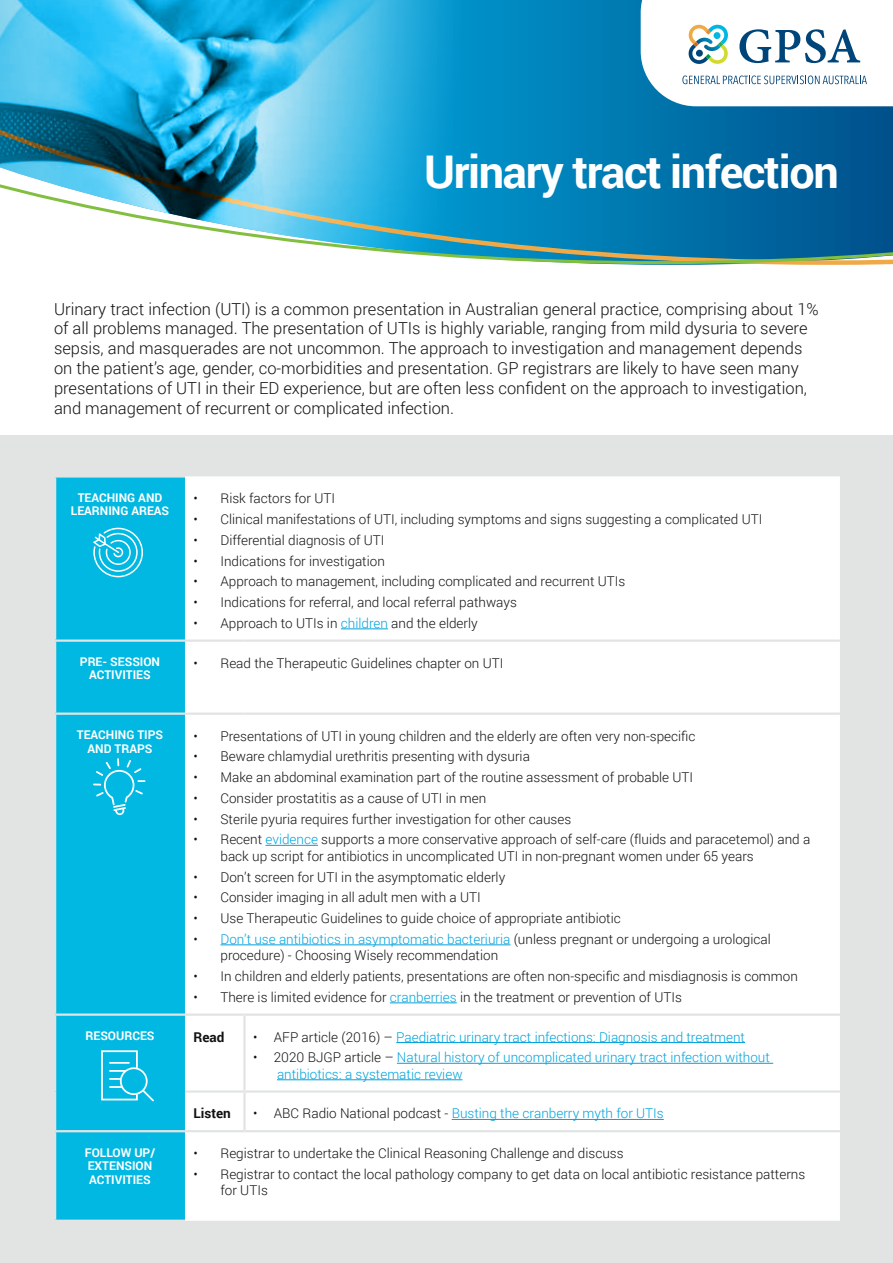
<style>
.page{position:relative;width:893px;height:1263px;background:#fff}
.page>*{position:absolute;margin:0;border:0;box-sizing:border-box;transform-origin:0 0}
.t1{font:700 45.15px "Roboto";letter-spacing:-.03em;color:#fff}
.t2{font:300 16.5px/19.8px "Roboto";color:#121212}
.t3{font:300 13.5px/16.5px "Roboto";color:#121212}
.t4{font:300 13.5px/16.5px "Roboto";color:#00a3db}
.t5{font:700 13.5px "Roboto";color:#121212}
.t6{font:700 12px/13.5px "Roboto";color:#fff;text-align:center}
.s1{color:#00a3db}
.s2{color:#121212}
</style>
<div class="page">
<svg style="left:488px;top:0;width:405px;height:264px;background:#0775a8"></svg>
<img style="left:0;top:0;width:488px;height:260px">
<svg style="left:641px;top:0;width:252px;height:106px"></svg>
<div style="left:0;top:436px;width:893px;height:827px;background:#e2e4e4"></div>
<div style="left:56px;top:478px;width:129px;height:741px;background:#00b8e1"></div>
<div style="left:185px;top:476px;width:655px;height:745px;background:#fff"></div>
<hr style="left:185px;top:639px;width:59px;height:3px;background:#e2e4e4">
<hr style="left:244px;top:639px;width:596px;height:3px;background:#e2e4e4">
<hr style="left:185px;top:712px;width:59px;height:3px;background:#e2e4e4">
<hr style="left:244px;top:712px;width:596px;height:3px;background:#e2e4e4">
<hr style="left:243px;top:1016px;width:3px;height:74px;background:#e2e4e4">
<hr style="left:243px;top:1093px;width:3px;height:37px;background:#e2e4e4">
<hr style="left:185px;top:1013px;width:59px;height:3px;background:#e2e4e4">
<hr style="left:185px;top:1090px;width:59px;height:3px;background:#e2e4e4">
<hr style="left:244px;top:1013px;width:596px;height:3px;background:#e2e4e4">
<hr style="left:244px;top:1090px;width:596px;height:3px;background:#e2e4e4">
<hr style="left:185px;top:1130px;width:59px;height:2px;background:#e2e4e4">
<hr style="left:244px;top:1130px;width:596px;height:2px;background:#e2e4e4">
<hr style="left:54px;top:639px;width:131px;height:3px;background:#e2e4e4">
<hr style="left:54px;top:712px;width:131px;height:3px;background:#e2e4e4">
<hr style="left:54px;top:1013px;width:131px;height:3px;background:#e2e4e4">
<hr style="left:54px;top:1130px;width:131px;height:2px;background:#e2e4e4">
<hr style="left:341px;top:628px;width:47px;height:1px;background:#00a3db">
<hr style="left:266px;top:845px;width:52px;height:1px;background:#00a3db">
<hr style="left:220px;top:944px;width:290px;height:1px;background:#00a3db">
<hr style="left:390px;top:1002px;width:67px;height:1px;background:#00a3db">
<hr style="left:396px;top:1042px;width:349px;height:1px;background:#00a3db">
<hr style="left:397px;top:1063px;width:376px;height:1px;background:#00a3db">
<hr style="left:277px;top:1079px;width:186px;height:1px;background:#00a3db">
<hr style="left:452px;top:1119px;width:212px;height:1px;background:#00a3db">
<svg style="left:93px;top:528px;width:50px;height:49px;background:#3cc8e7"></svg>
<svg style="left:101px;top:1050px;width:53px;height:51px;background:#2ec4e6"></svg>
<hr style="left:109px;top:1062px;width:21px;height:2px;background:#fff">
<svg style="left:93px;top:758px;width:52px;height:57px;background:#1dc0e4"></svg>
<h1 class="t1" style="left:424px;top:140px;width:416px">Urinary tract infection</h1>
<p class="t2" style="left:54px;top:298px;width:766px">Urinary tract infection (UTI) is a common presentation in Australian general practice, comprising about 1% of all problems managed. The presentation of UTIs is highly variable, ranging from mild dysuria to severe sepsis, and masquerades are not uncommon. The approach to investigation and management depends on the patient’s age, gender, co-morbidities and presentation. GP registrars are likely to have seen many presentations of UTI in their ED experience, but are often less confident on the approach to investigation, and management of recurrent or complicated infection.</p>
<p class="t6" style="left:71px;top:490px;width:100px">TEACHING AND<br>LEARNING AREAS</p>
<p class="t3" style="left:193px;top:490px;width:143px">• Risk factors for UTI</p>
<p class="t3" style="left:193px;top:511px;width:570px">• Clinical manifestations of UTI, including symptoms and signs suggesting a complicated UTI</p>
<p class="t3" style="left:193px;top:531px;width:193px">• Differential diagnosis of UTI</p>
<p class="t3" style="left:193px;top:552px;width:193px">• Indications for investigation</p>
<p class="t3" style="left:193px;top:573px;width:433px">• Approach to management, including complicated and recurrent UTIs</p>
<p class="t3" style="left:193px;top:594px;width:325px">• Indications for referral, and local referral pathways</p>
<p class="t3" style="left:193px;top:614px;width:286px">• Approach to UTIs in <span class="s1">children</span> and the elderly</p>
<p class="t6" style="left:80px;top:654px;width:82px">PRE- SESSION<br>ACTIVITIES</p>
<p class="t3" style="left:193px;top:654px;width:311px">• Read the Therapeutic Guidelines chapter on UTI</p>
<p class="t6" style="left:77px;top:727px;width:88px">TEACHING TIPS<br>AND TRAPS</p>
<p class="t3" style="left:193px;top:727px;width:504px">• Presentations of UTI in young children and the elderly are often very non-specific</p>
<p class="t3" style="left:193px;top:748px;width:338px">• Beware chlamydial urethritis presenting with dysuria</p>
<p class="t3" style="left:193px;top:768px;width:501px">• Make an abdominal examination part of the routine assessment of probable UTI</p>
<p class="t3" style="left:193px;top:789px;width:294px">• Consider prostatitis as a cause of UTI in men</p>
<p class="t3" style="left:193px;top:810px;width:379px">• Sterile pyuria requires further investigation for other causes</p>
<p class="t3" style="left:220px;top:831px;width:591px;text-indent:-27px">• Recent <span class="s1">evidence</span> supports a more conservative approach of self-care (fluids and paracetemol) and a back up script for antibiotics in uncomplicated UTI in non-pregnant women under 65 years</p>
<p class="t3" style="left:193px;top:868px;width:313px">• Don’t screen for UTI in the asymptomatic elderly</p>
<p class="t3" style="left:193px;top:889px;width:289px">• Consider imaging in all adult men with a UTI</p>
<p class="t3" style="left:193px;top:909px;width:429px">• Use Therapeutic Guidelines to guide choice of appropriate antibiotic</p>
<p class="t3" style="left:220px;top:930px;width:552px;text-indent:-27px">• <span class="s1">Don’t use antibiotics in asymptomatic bacteriuria</span> (unless pregnant or undergoing a urological procedure) - Choosing Wisely recommendation</p>
<p class="t3" style="left:193px;top:967px;width:606px">• In children and elderly patients, presentations are often non-specific and misdiagnosis is common</p>
<p class="t3" style="left:193px;top:988px;width:490px">• There is limited evidence for <span class="s1">cranberries</span> in the treatment or prevention of UTIs</p>
<p class="t6" style="left:86px;top:1028px;width:70px">RESOURCES</p>
<p class="t5" style="left:193px;top:1027px;width:32px">Read</p>
<p class="t4" style="left:253px;top:1028px;width:494px"><span class="s2">• AFP article (2016) –</span> Paediatric urinary tract infections: Diagnosis and treatment</p>
<p class="t4" style="left:277px;top:1049px;width:494px;text-indent:-24px"><span class="s2">• 2020 BJGP article –</span> Natural history of uncomplicated urinary tract infection without antibiotics: a systematic review</p>
<p class="t5" style="left:193px;top:1104px;width:39px">Listen</p>
<p class="t4" style="left:253px;top:1105px;width:412px"><span class="s2">• ABC Radio National podcast -</span> Busting the cranberry myth for UTIs</p>
<p class="t6" style="left:85px;top:1145px;width:72px;text-align:left">FOLLOW UP/<br>EXTENSION<br>ACTIVITIES</p>
<p class="t3" style="left:193px;top:1144px;width:432px">• Registrar to undertake the Clinical Reasoning Challenge and discuss</p>
<p class="t3" style="left:220px;top:1165px;width:586px;text-indent:-27px">• Registrar to contact the local pathology company to get data on local antibiotic resistance patterns for UTIs</p>
</div>
